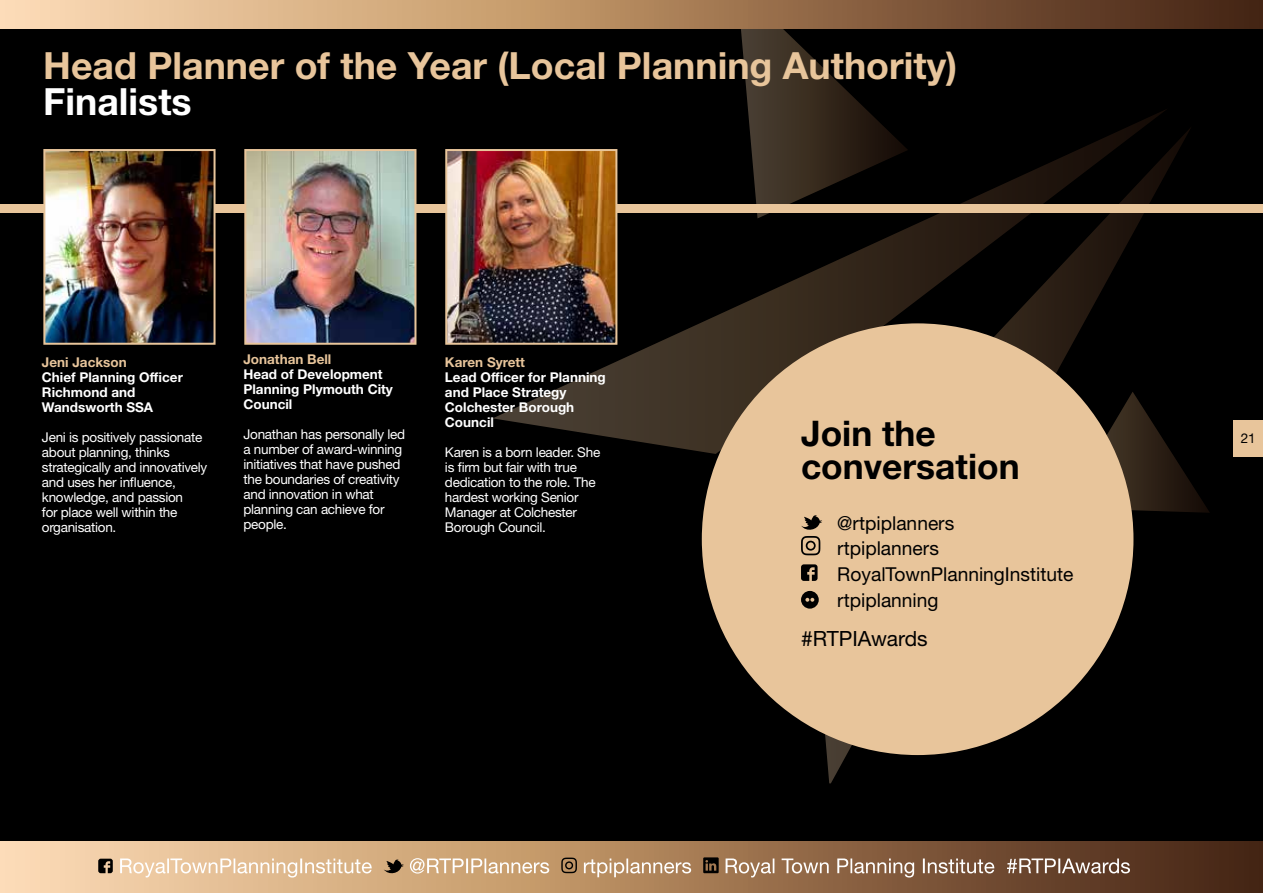
<style>
.page{position:relative;width:1263px;height:893px;background:#fff}
.page>*{position:absolute;margin:0;border:0;box-sizing:border-box;transform-origin:0 0}
.t1{font:700 37.5px "Helvetica Neue LT Std";color:#e8c59b}
.t2{font:700 37.5px "Helvetica Neue LT Std";color:#fff}
.t3{font:700 35.4px/32.5px "Helvetica Neue LT Std";color:#000}
.t4{font:21px "Helvetica Neue LT Std";color:#000}
.t5{font:19.2px/25.7px "Helvetica Neue LT Std";color:#000}
.t6{font:13.5px/15px "Helvetica Neue LT Std";letter-spacing:-.02em;color:#fff}
.t7{font:700 13.5px/15px "Helvetica Neue LT Std";color:#fff}
.t8{font:700 13.5px "Helvetica Neue LT Std";color:#e8c59b}
.t9{font:13.5px "Helvetica Neue LT Std";color:#000}
</style>
<div class="page">
<div style="left:0;top:0;width:1263px;height:873px;background:#000"></div>
<div style="left:0;top:842px;width:1263px;height:51px;background:linear-gradient(to right,#ffe4b3,#4a240d)"></div>
<svg style="left:98px;top:859px;width:15px;height:14px"></svg>
<svg style="left:120px;top:857px;width:1010px;height:20px;background:#ba9b7e"></svg>
<svg style="left:493px;top:110px;width:672px;height:344px"></svg>
<svg style="left:808px;top:126px;width:384px;height:657px"></svg>
<svg style="left:737px;top:29px;width:171px;height:189px"></svg>
<svg style="left:1076px;top:392px;width:134px;height:121px"></svg>
<div style="left:0;top:0;width:1263px;height:29px;background:linear-gradient(to right,#ffe4b3,#4a240d)"></div>
<div style="left:1233px;top:421px;width:30px;height:36px;background:#e8c59b"></div>
<div style="left:0;top:205px;width:1263px;height:8px;background:#e8c59b"></div>
<img style="left:46px;top:152px;width:167px;height:190px">
<div style="left:43px;top:149px;width:173px;height:196px;border:2px solid #e8c59b"></div>
<img style="left:247px;top:152px;width:166px;height:190px">
<div style="left:244px;top:149px;width:172px;height:196px;border:2px solid #e8c59b"></div>
<img style="left:448px;top:152px;width:166px;height:190px">
<div style="left:445px;top:149px;width:172px;height:196px;border:2px solid #e8c59b"></div>
<div style="left:702px;top:323px;width:431px;height:432px;background:#e8c59b;border-radius:50%"></div>
<svg style="left:801px;top:515px;width:21px;height:40px"></svg>
<svg style="left:801px;top:564px;width:16px;height:17px"></svg>
<div style="left:801px;top:591px;width:18px;height:18px;background:#000;border-radius:50%"></div>
<svg style="left:805px;top:598px;width:9px;height:4px"></svg>
<h1 class="t1" style="left:43px;top:42px;width:915px">Head Planner of the Year (Local Planning Authority)</h1>
<h1 class="t2" style="left:43px;top:78px;width:150px">Finalists</h1>
<p class="t8" style="left:42px;top:354px;width:86px">Jeni Jackson</p>
<p class="t7" style="left:42px;top:370px;width:142px">Chief Planning Officer<br>Richmond and<br>Wandsworth SSA</p>
<p class="t6" style="left:42px;top:430px;width:167px">Jeni is positively passionate about planning, thinks strategically and innovatively and uses her influence, knowledge, and passion<br>for place well within the organisation.</p>
<p class="t8" style="left:243px;top:351px;width:89px">Jonathan Bell</p>
<p class="t7" style="left:243px;top:366px;width:151px">Head of Development<br>Planning Plymouth City<br>Council</p>
<p class="t6" style="left:243px;top:426px;width:163px">Jonathan has personally led a number of award-winning initiatives that have pushed the boundaries of creativity and innovation in what planning can achieve for people.</p>
<p class="t8" style="left:445px;top:354px;width:82px">Karen Syrett</p>
<p class="t7" style="left:445px;top:370px;width:162px">Lead Officer for Planning and Place Strategy<br>Colchester Borough<br>Council</p>
<p class="t6" style="left:445px;top:445px;width:157px">Karen is a born leader. She is firm but fair with true dedication to the role. The hardest working Senior<br>Manager at Colchester<br>Borough Council.</p>
<h2 class="t3" style="left:801px;top:416px;width:220px">Join the conversation</h2>
<h3 class="t5" style="left:837px;top:510px;width:238px">@rtpiplanners<br>rtpiplanners<br>RoyalTownPlanningInstitute rtpiplanning</h3>
<h3 class="t4" style="left:801px;top:626px;width:128px">#RTPIAwards</h3>
<p class="t9" style="left:1241px;top:430px;width:17px">21</p>
</div>
